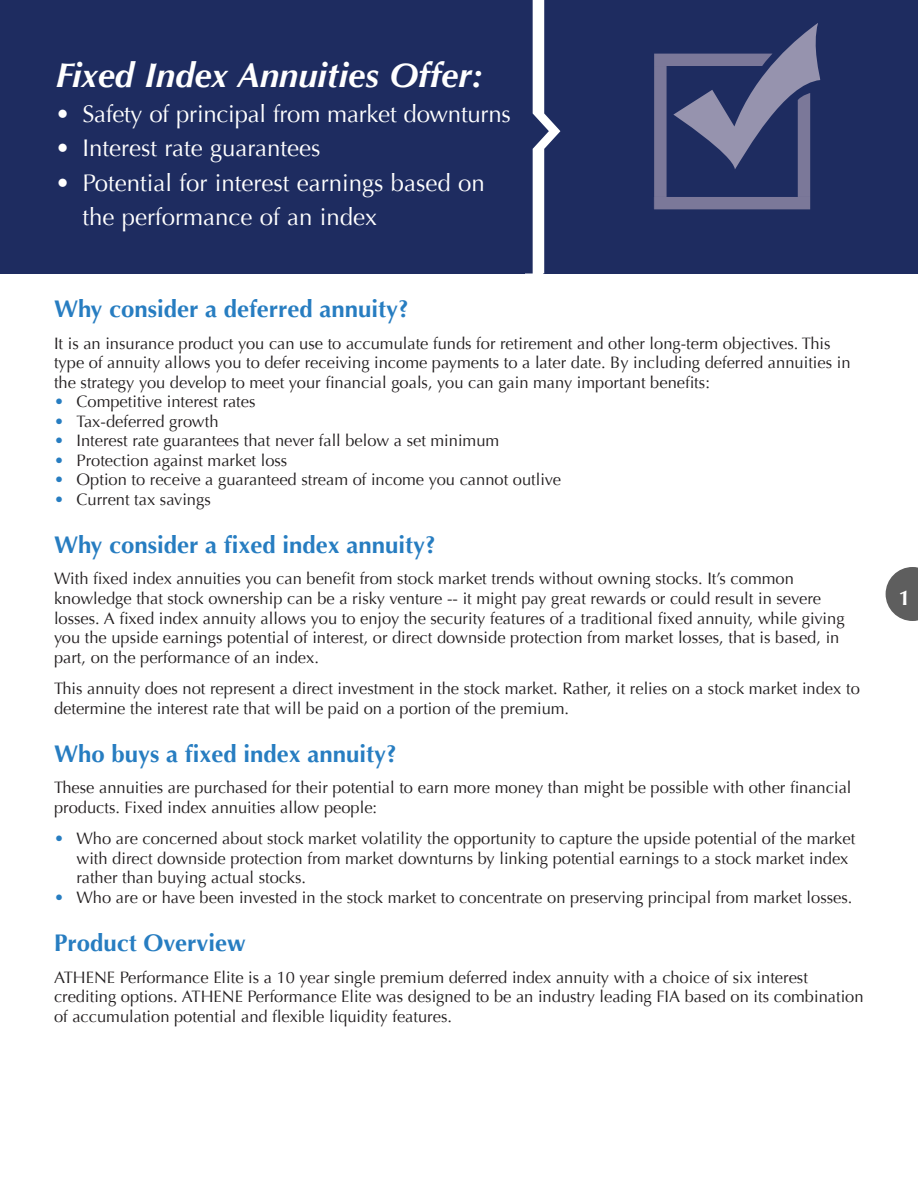
<style>
.page{position:relative;width:918px;height:1188px;background:#fff}
.page>*{position:absolute;margin:0;border:0;box-sizing:border-box;transform-origin:0 0}
.t1{font:italic 700 34.5px "Optima";color:#fff}
.t2{font:24px/34.5px "Optima";color:#fff}
.t3{font:700 24px "Optima";color:#277dc1}
.t4{font:700 21px "Optima";color:#fff}
.t5{font:16.5px/19.5px "Optima";color:#231f20}
.s1{font-weight:700;color:#277dc1}
</style>
<div class="page">
<svg style="left:886px;top:567px;width:32px;height:54px"></svg>
<div style="left:0;top:0;width:525px;height:274px;background:#1e2c60"></div>
<div style="left:543px;top:0;width:375px;height:274px;background:#1e2c60"></div>
<svg style="left:525px;top:0;width:35px;height:274px"></svg>
<hr style="left:0;top:713px;width:1px;height:475px;background:#1e2c60">
<svg style="left:654px;top:23px;width:166px;height:186px"></svg>
<h1 class="t1" style="left:56px;top:55px;width:429px">Fixed Index Annuities Offer:</h1>
<h2 class="t2" style="left:56px;top:97px;width:457px">• Safety of principal from market downturns</h2>
<h2 class="t2" style="left:56px;top:131px;width:267px">• Interest rate guarantees</h2>
<h2 class="t2" style="left:82px;top:166px;width:404px;text-indent:-27px">• Potential for interest earnings based on the performance of an index</h2>
<h2 class="t3" style="left:54px;top:295px;width:356px">Why consider a deferred annuity?</h2>
<p class="t5" style="left:54px;top:334px;width:798px">It is an insurance product you can use to accumulate funds for retirement and other long-term objectives. This type of annuity allows you to defer receiving income payments to a later date. By including deferred annuities in the strategy you develop to meet your financial goals, you can gain many important benefits:</p>
<p class="t5" style="left:54px;top:392px;width:203px"><span class="s1">•</span> Competitive interest rates</p>
<p class="t5" style="left:54px;top:412px;width:166px"><span class="s1">•</span> Tax-deferred growth</p>
<p class="t5" style="left:54px;top:431px;width:447px"><span class="s1">•</span> Interest rate guarantees that never fall below a set minimum</p>
<p class="t5" style="left:54px;top:451px;width:235px"><span class="s1">•</span> Protection against market loss</p>
<p class="t5" style="left:54px;top:470px;width:509px"><span class="s1">•</span> Option to receive a guaranteed stream of income you cannot outlive</p>
<p class="t5" style="left:54px;top:490px;width:158px"><span class="s1">•</span> Current tax savings</p>
<h2 class="t3" style="left:54px;top:531px;width:383px">Why consider a fixed index annuity?</h2>
<p class="t5" style="left:54px;top:569px;width:792px">With fixed index annuities you can benefit from stock market trends without owning stocks. It’s common knowledge that stock ownership can be a risky venture -- it might pay great rewards or could result in severe losses. A fixed index annuity allows you to enjoy the security features of a traditional fixed annuity, while giving you the upside earnings potential of interest, or direct downside protection from market losses, that is based, in part, on the performance of an index.</p>
<p class="t5" style="left:54px;top:679px;width:807px">This annuity does not represent a direct investment in the stock market. Rather, it relies on a stock market index to determine the interest rate that will be paid on a portion of the premium.</p>
<h2 class="t3" style="left:54px;top:740px;width:344px">Who buys a fixed index annuity?</h2>
<p class="t5" style="left:54px;top:778px;width:799px">These annuities are purchased for their potential to earn more money than might be possible with other financial products. Fixed index annuities allow people:</p>
<p class="t5" style="left:76px;top:829px;width:780px;text-indent:-22px"><span class="s1">•</span> Who are concerned about stock market volatility the opportunity to capture the upside potential of the market with direct downside protection from market downturns by linking potential earnings to a stock market index rather than buying actual stocks.</p>
<p class="t5" style="left:54px;top:888px;width:800px"><span class="s1">•</span> Who are or have been invested in the stock market to concentrate on preserving principal from market losses.</p>
<h2 class="t3" style="left:54px;top:929px;width:193px">Product Overview</h2>
<p class="t5" style="left:54px;top:967px;width:811px">ATHENE Performance Elite is a 10 year single premium deferred index annuity with a choice of six interest crediting options. ATHENE Performance Elite was designed to be an industry leading FIA based on its combination of accumulation potential and flexible liquidity features.</p>
<p class="t4" style="left:899px;top:585px;width:13px">1</p>
</div>
